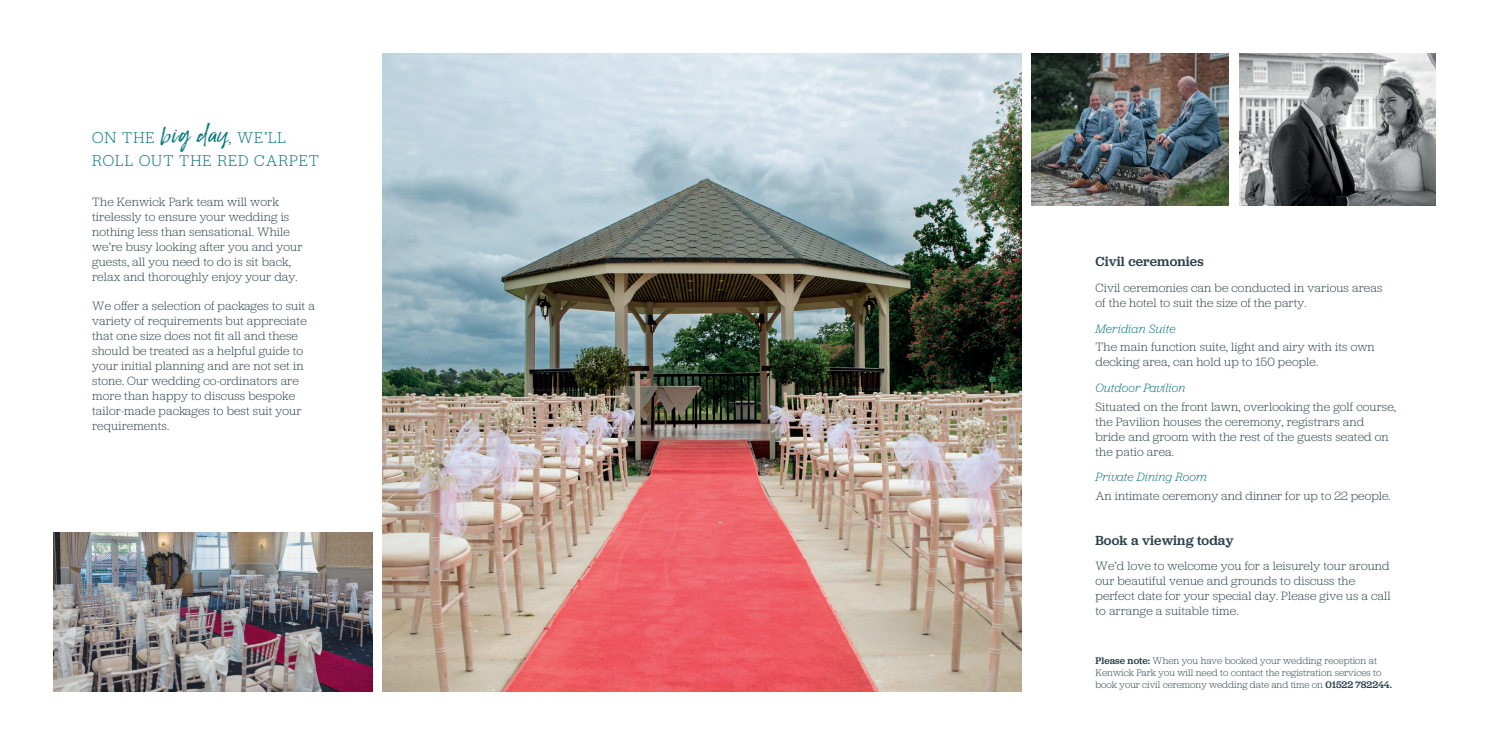
<style>
.page{position:relative;width:1489px;height:745px;background:#fff}
.page>*{position:absolute;margin:0;border:0;box-sizing:border-box;transform-origin:0 0}
.t1{font:300 16.25px/22.5px "Jubilat";letter-spacing:.06em;color:#03737a}
.t2{font:500 13.75px "Jubilat";letter-spacing:.01em;color:#2c424d}
.t3{font:300 12.5px/15px "Jubilat";letter-spacing:.01em;color:#2c424d}
.t4{font:italic 300 12.5px "Jubilat";letter-spacing:.01em;color:#03737a}
.t5{font:300 10px/12px "Jubilat";letter-spacing:.005em;color:#2c424d}
.s1{font-family:"Lucky Fellas";font-weight:400;font-size:30px}
.s2{font-weight:500}
</style>
<div class="page">
<img style="left:383px;top:53px;width:637px;height:638px">
<img style="left:1031px;top:53px;width:197px;height:153px">
<img style="left:1239px;top:53px;width:196px;height:153px">
<img style="left:53px;top:532px;width:319px;height:159px">
<h1 class="t1" style="left:92px;top:126px;width:228px">ON THE <span class="s1">big day</span>, WE’LL<br>ROLL OUT THE RED CARPET</h1>
<p class="t3" style="left:92px;top:193px;width:212px">The Kenwick Park team will work tirelessly to ensure your wedding is nothing less than sensational. While we’re busy looking after you and your guests, all you need to do is sit back, relax and thoroughly enjoy your day.</p>
<p class="t3" style="left:92px;top:298px;width:224px">We offer a selection of packages to suit a variety of requirements but appreciate that one size does not fit all and these should be treated as a helpful guide to your initial planning and are not set in stone. Our wedding co-ordinators are more than happy to discuss bespoke tailor-made packages to best suit your requirements.</p>
<p class="t2" style="left:1095px;top:253px;width:110px">Civil ceremonies</p>
<p class="t3" style="left:1095px;top:280px;width:288px">Civil ceremonies can be conducted in various areas of the hotel to suit the size of the party.</p>
<p class="t4" style="left:1095px;top:320px;width:82px">Meridian Suite</p>
<p class="t3" style="left:1095px;top:339px;width:281px">The main function suite, light and airy with its own decking area, can hold up to 150 people.</p>
<p class="t4" style="left:1095px;top:380px;width:91px">Outdoor Pavilion</p>
<p class="t3" style="left:1095px;top:398px;width:302px">Situated on the front lawn, overlooking the golf course, the Pavilion houses the ceremony, registrars and bride and groom with the rest of the guests seated on the patio area.</p>
<p class="t4" style="left:1095px;top:469px;width:113px">Private Dining Room</p>
<p class="t3" style="left:1095px;top:487px;width:297px">An intimate ceremony and dinner for up to 22 people.</p>
<p class="t2" style="left:1095px;top:531px;width:139px">Book a viewing today</p>
<p class="t3" style="left:1095px;top:558px;width:296px">We’d love to welcome you for a leisurely tour around our beautiful venue and grounds to discuss the perfect date for your special day. Please give us a call to arrange a suitable time.</p>
<p class="t5" style="left:1095px;top:654px;width:298px"><span class="s2">Please note:</span> When you have booked your wedding reception at<br>Kenwick Park you will need to contact the registration services to book your civil ceremony wedding date and time on <span class="s2">01522 782244.</span></p>
</div>
